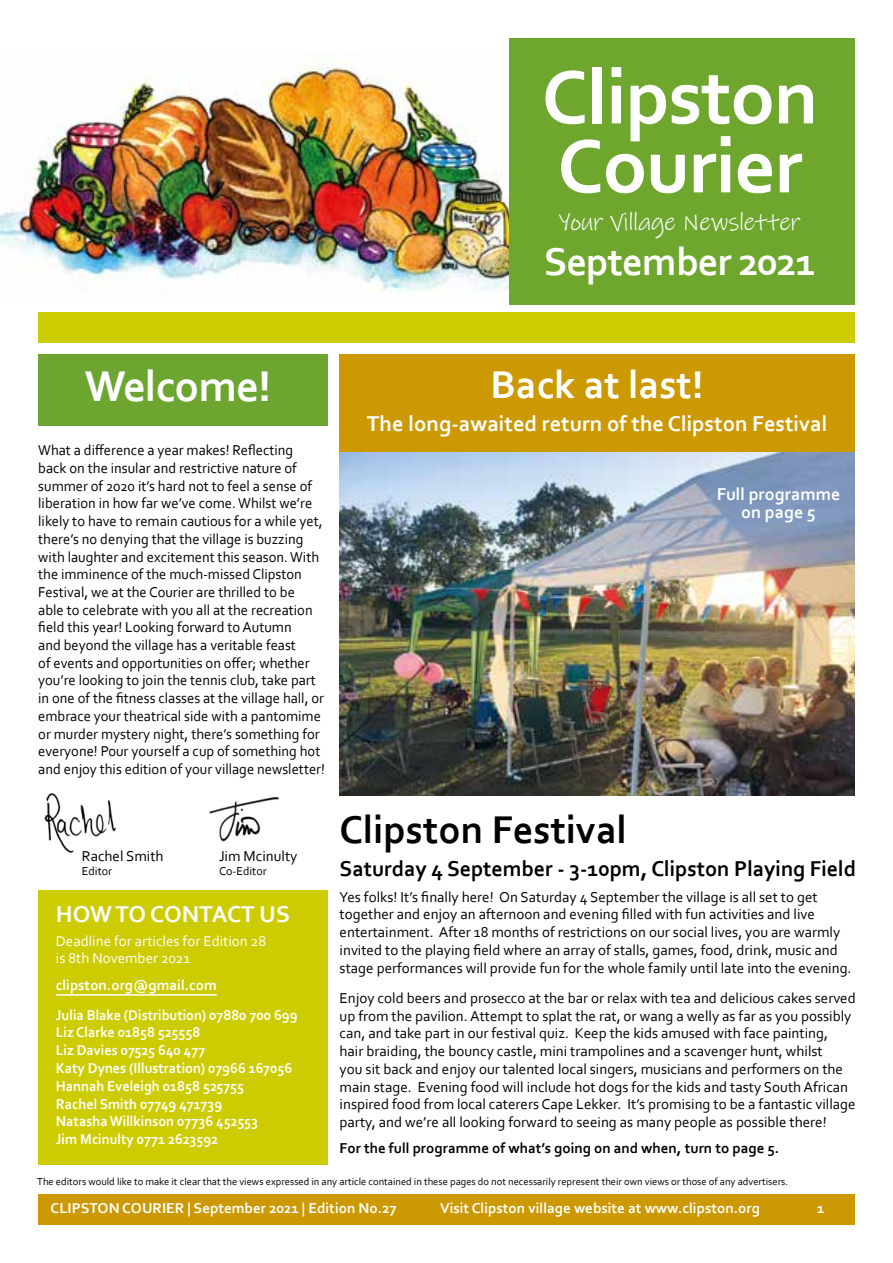
<style>
.page{position:relative;width:893px;height:1263px;background:#fff}
.page>*{position:absolute;margin:0;border:0;box-sizing:border-box;transform-origin:0 0}
.t1{font:700 79.5px/69px "Corbel";letter-spacing:-.01em;color:#fff}
.t2{font:700 45px "Corbel";letter-spacing:-.02em;color:#fff}
.t3{font:700 40.5px "Corbel";color:#000}
.t4{font:700 40.5px "Corbel";letter-spacing:-.02em;color:#fff}
.t5{font:700 40.5px "Corbel";color:#fff}
.t6{font:25.5px "Ink Free";letter-spacing:-.02em;color:#fff}
.t7{font:700 24px "Corbel";color:#fff}
.t8{font:700 22.5px "Corbel";color:#000}
.t9{font:700 22.5px "Corbel";color:#fff}
.t10{font:700 18px/17.7px "Corbel";color:#fff;text-align:center}
.t11{font:15px/17.7px "Corbel";color:#000}
.t12{font:700 15px/17.9px "Corbel";color:#fff;scale:.95 1}
.t13{font:700 15px/29.7px "Corbel";color:#fff}
.t14{font:700 15px "Corbel";color:#000}
.t15{font:15px/16.5px "Corbel";color:#fff}
.t16{font:12px "Corbel";color:#000}
.t17{font:10.5px "Corbel";color:#000}
</style>
<div class="page">
<div style="left:38px;top:1194px;width:817px;height:31px;background:#cc9903"></div>
<div style="left:340px;top:354px;width:515px;height:98px;background:#cc9903"></div>
<img style="left:0;top:57px;width:509px;height:235px">
<img style="left:44px;top:793px;width:72px;height:60px">
<div style="left:509px;top:38px;width:346px;height:267px;background:#6ea62e"></div>
<div style="left:38px;top:354px;width:289px;height:72px;background:#6ca631"></div>
<div style="left:38px;top:312px;width:817px;height:31px;background:#cdcc02"></div>
<img style="left:209px;top:796px;width:71px;height:45px">
<div style="left:38px;top:890px;width:289px;height:274px;background:#cdcc02"></div>
<hr style="left:56px;top:994px;width:161px;height:2px;background:#fff">
<img style="left:340px;top:452px;width:515px;height:343px">
<h1 class="t1" style="left:542px;top:61px;width:278px">Clipston<br>Courier</h1>
<h3 class="t6" style="left:559px;top:207px;width:244px">Your Village Newsletter</h3>
<h2 class="t2" style="left:85px;top:358px;width:188px">Welcome!</h2>
<p class="t11" style="left:38px;top:441px;width:288px">What a difference a year makes! Reflecting back on the insular and restrictive nature of summer of 2020 it’s hard not to feel a sense of liberation in how far we’ve come. Whilst we’re likely to have to remain cautious for a while yet, there’s no denying that the village is buzzing with laughter and excitement this season. With the imminence of the much-missed Clipston Festival, we at the Courier are thrilled to be<br>able to celebrate with you all at the recreation field this year! Looking forward to Autumn<br>and beyond the village has a veritable feast<br>of events and opportunities on offer; whether you’re looking to join the tennis club, take part in one of the fitness classes at the village hall, or embrace your theatrical side with a pantomime or murder mystery night, there’s something for everyone! Pour yourself a cup of something hot and enjoy this edition of your village newsletter!</p>
<h3 class="t4" style="left:544px;top:236px;width:274px">September 2021</h3>
<h3 class="t5" style="left:491px;top:359px;width:215px">Back at last!</h3>
<h3 class="t9" style="left:367px;top:409px;width:462px">The long-awaited return of the Clipston Festival</h3>
<p class="t10" style="left:717px;top:485px;width:125px">Full programme on page 5</p>
<h3 class="t3" style="left:340px;top:804px;width:289px">Clipston Festival</h3>
<h3 class="t8" style="left:340px;top:854px;width:518px">Saturday 4 September - 3-10pm, Clipston Playing Field</h3>
<p class="t11" style="left:340px;top:887px;width:513px">Yes folks! It’s finally here! On Saturday 4 September the village is all set to get together and enjoy an afternoon and evening filled with fun activities and live entertainment. After 18 months of restrictions on our social lives, you are warmly invited to the playing field where an array of stalls, games, food, drink, music and stage performances will provide fun for the whole family until late into the evening.</p>
<p class="t11" style="left:340px;top:989px;width:518px">Enjoy cold beers and prosecco at the bar or relax with tea and delicious cakes served up from the pavilion. Attempt to splat the rat, or wang a welly as far as you possibly can, and take part in our festival quiz. Keep the kids amused with face painting,<br>hair braiding, the bouncy castle, mini trampolines and a scavenger hunt, whilst<br>you sit back and enjoy our talented local singers, musicians and performers on the main stage. Evening food will include hot dogs for the kids and tasty South African inspired food from local caterers Cape Lekker. It’s promising to be a fantastic village party, and we’re all looking forward to seeing as many people as possible there!</p>
<p class="t14" style="left:340px;top:1139px;width:441px">For the full programme of what’s going on and when, turn to page 5.</p>
<p class="t11" style="left:82px;top:847px;width:83px">Rachel Smith</p>
<p class="t16" style="left:82px;top:864px;width:32px">Editor</p>
<p class="t11" style="left:219px;top:847px;width:80px">Jim Mcinulty</p>
<p class="t16" style="left:219px;top:864px;width:49px">Co-Editor</p>
<h3 class="t7" style="left:56px;top:899px;width:235px">HOW TO CONTACT US</h3>
<p class="t15" style="left:56px;top:932px;width:212px">Deadline for articles for Edition 28 is 8th November 2021</p>
<p class="t13" style="left:56px;top:970px;width:243px">clipston.org@gmail.com<br>Julia Blake (Distribution) 07880 700 699</p>
<p class="t12" style="left:56px;top:1023px;width:250px">Liz Clarke 01858 525558<br>Liz Davies 07525 640 477<br>Katy Dynes (Illustration) 07966 167056<br>Hannah Eveleigh 01858 525755<br>Rachel Smith 07749 471739<br>Natasha Willkinson 07736 452553<br>Jim Mcinulty 0771 2623592</p>
<p class="t17" style="left:37px;top:1175px;width:752px">The editors would like to make it clear that the views expressed in any article contained in these pages do not necessarily represent their own views or those of any advertisers.</p>
<p class="t13" style="left:51px;top:1193px;width:348px">CLIPSTON COURIER | September 2021 | Edition No.27</p>
<p class="t13" style="left:440px;top:1193px;width:321px">Visit Clipston village website at www.clipston.org</p>
<p class="t13" style="left:817px;top:1193px;width:9px">1</p>
</div>
